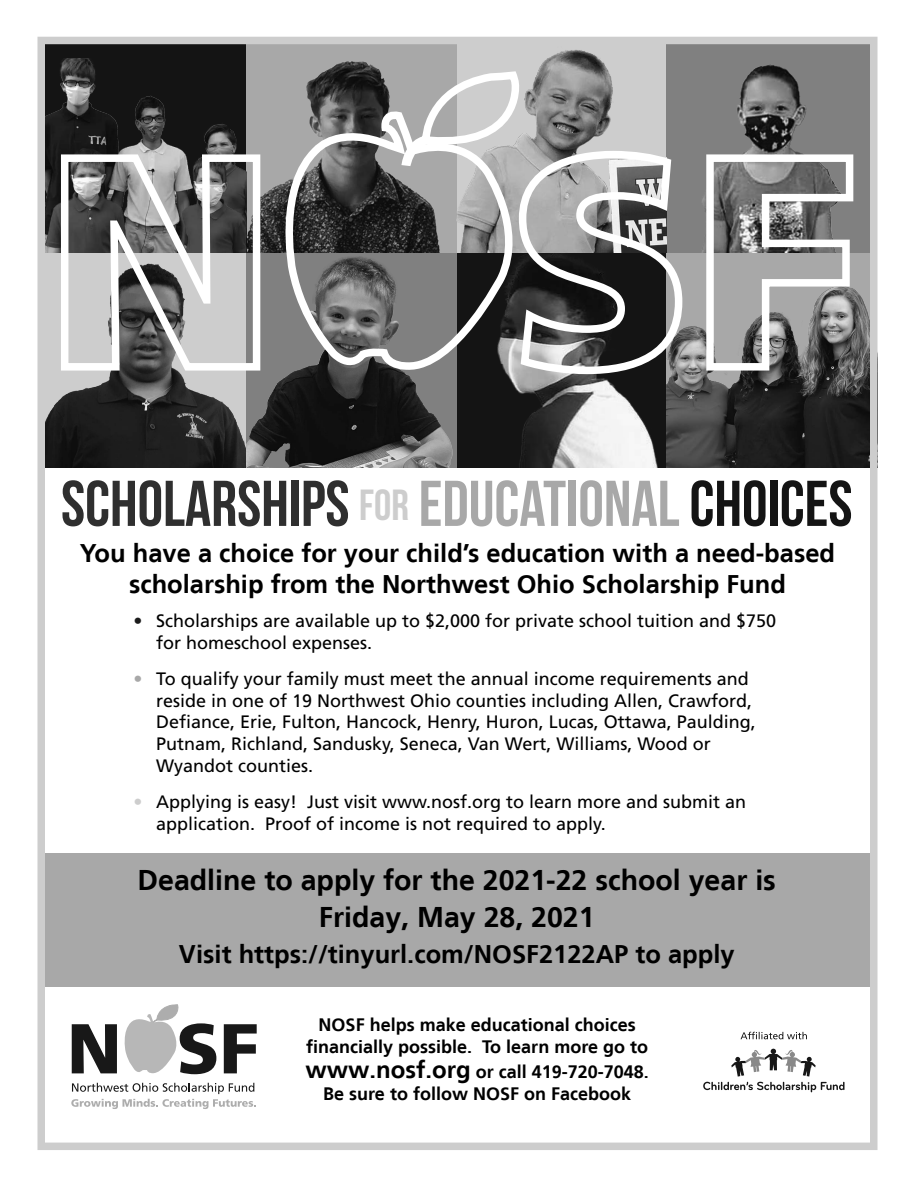
<style>
.page{position:relative;width:918px;height:1188px;background:#fff}
.page>*{position:absolute;margin:0;border:0;box-sizing:border-box;transform-origin:0 0}
.t1{font:64.5px "Bebas Neue";color:#2f2f2f}
.t2{font:700 28.5px/37.5px "Frutiger LT";color:#000;text-align:center}
.t3{font:700 25.5px/30.6px "Frutiger LT";color:#000;text-align:center}
.t4{font:18px/21.6px "Frutiger LT Std";color:#000}
.t5{font:700 18px/21.6px "Frutiger LT";color:#000;text-align:center}
.s1{font-size:43.5px;color:#cdcdcd}
.s2{color:#a8a8a8}
.s3{color:#141414}
.s4{color:#1b1b1b}
.s5{color:#cdcdcd}
.s6{font-size:24px}
</style>
<div class="page">
<img style="left:457px;top:378px;width:209px;height:90px">
<div style="left:41px;top:38px;width:206px;height:215px;background:#141414"></div>
<div style="left:666px;top:38px;width:211px;height:215px;background:#808080"></div>
<div style="left:42px;top:853px;width:831px;height:134px;background:#a8a8a8"></div>
<svg style="left:741px;top:1032px;width:66px;height:7px"></svg>
<svg style="left:703px;top:1049px;width:142px;height:43px"></svg>
<svg style="left:224px;top:1024px;width:33px;height:49px"></svg>
<svg style="left:72px;top:1005px;width:144px;height:69px"></svg>
<svg style="left:71px;top:1083px;width:185px;height:26px"></svg>
<img style="left:246px;top:50px;width:198px;height:203px">
<img style="left:702px;top:64px;width:105px;height:189px">
<img style="left:444px;top:46px;width:213px;height:29px">
<img style="left:246px;top:253px;width:223px;height:214px">
<img style="left:666px;top:278px;width:203px;height:190px">
<img style="left:47px;top:58px;width:190px;height:195px">
<img style="left:47px;top:262px;width:199px;height:205px">
<svg style="left:57px;top:151px;width:207px;height:223px"></svg>
<svg style="left:398px;top:75px;width:288px;height:303px"></svg>
<svg style="left:277px;top:112px;width:248px;height:261px;background:#7a7a7a"></svg>
<svg style="left:703px;top:151px;width:154px;height:223px"></svg>
<div style="left:38px;top:37px;width:840px;height:1113px;border:8px solid #cdcdcd"></div>
<h1 class="t1" style="left:61px;top:468px;width:793px">SCHOLARSHIPS <span class="s1">FOR</span> <span class="s2">EDUCATIONAL</span> <span class="s3">CHOICES</span></h1>
<h3 class="t3" style="left:80px;top:538px;width:757px">You have a choice for your child’s education with a need-based scholarship from the Northwest Ohio Scholarship Fund</h3>
<p class="t4" style="left:156px;top:610px;width:622px;text-indent:-22px"><span class="s4">•</span> Scholarships are available up to $2,000 for private school tuition and $750 for homeschool expenses.</p>
<p class="t4" style="left:156px;top:668px;width:601px;text-indent:-22px"><span class="s2">•</span> To qualify your family must meet the annual income requirements and reside in one of 19 Northwest Ohio counties including Allen, Crawford, Defiance, Erie, Fulton, Hancock, Henry, Huron, Lucas, Ottawa, Paulding, Putnam, Richland, Sandusky, Seneca, Van Wert, Williams, Wood or Wyandot counties.</p>
<p class="t4" style="left:156px;top:791px;width:592px;text-indent:-22px"><span class="s5">•</span> Applying is easy! Just visit www.nosf.org to learn more and submit an application. Proof of income is not required to apply.</p>
<h2 class="t2" style="left:138px;top:861px;width:640px">Deadline to apply for the 2021-22 school year is<br>Friday, May 28, 2021</h2>
<h3 class="t3" style="left:179px;top:939px;width:557px">Visit https://tinyurl.com/NOSF2122AP to apply</h3>
<p class="t5" style="left:306px;top:1014px;width:344px">NOSF helps make educational choices financially possible. To learn more go to</p>
<p class="t5" style="left:305px;top:1061px;width:345px"><span class="s6">www.nosf.org</span> or call 419-720-7048.<br>Be sure to follow NOSF on Facebook</p>
</div>
